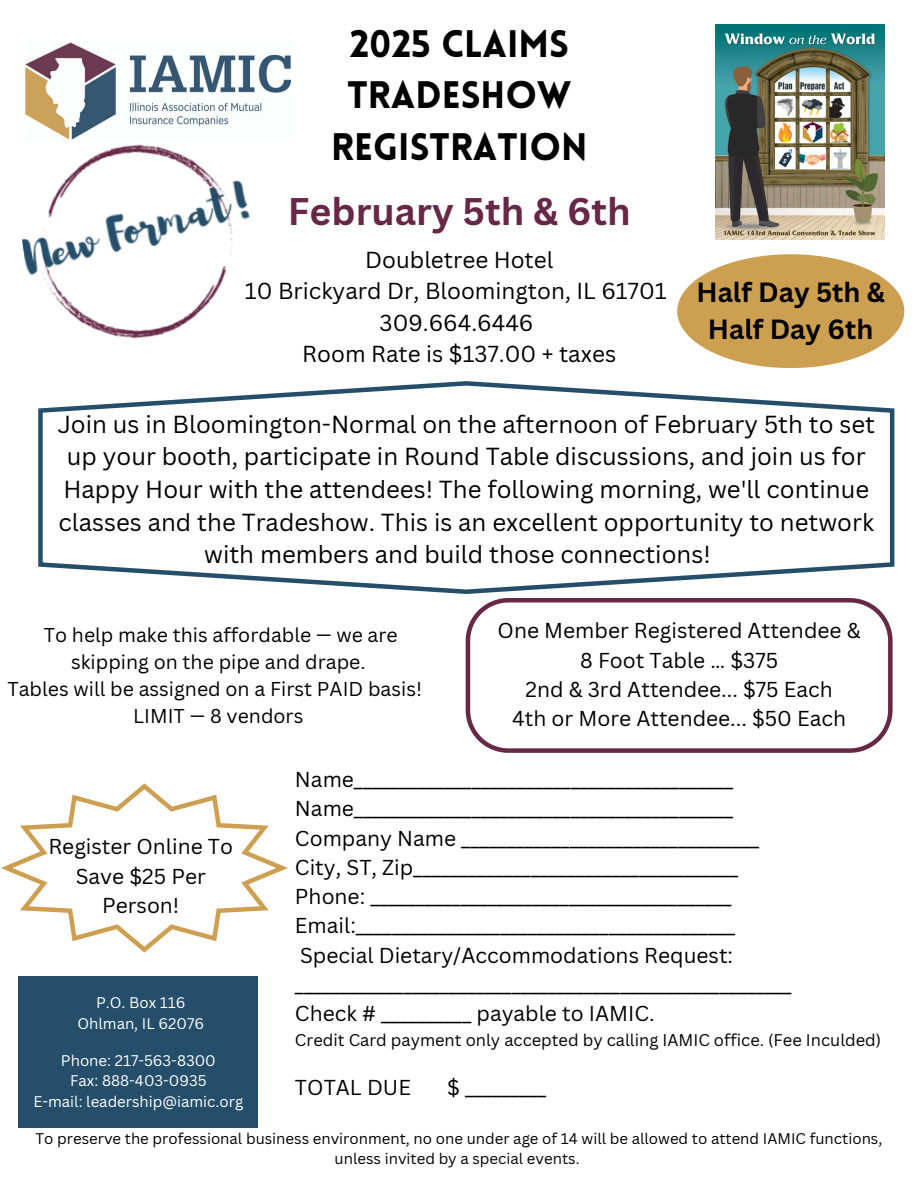
<style>
.page{position:relative;width:918px;height:1188px;background:#fff}
.page>*{position:absolute;margin:0;border:0;box-sizing:border-box;transform-origin:0 0}
.t1{font:900 37.5px/51.8px "Lovelo";color:#000;text-align:center}
.t2{font:700 37.5px "Canva Sans";color:#672746}
.t3{font:700 27px/37.2px "Canva Sans";color:#000;text-align:center}
.t4{font:24px "Canva Sans";color:#000}
.t5{font:22.5px/31.5px "Canva Sans";color:#000;text-align:center}
.t6{font:21px/29.2px "Canva Sans";color:#000;text-align:center}
.t7{font:19.5px "Canva Sans";color:#000}
.t8{font:16.5px "Canva Sans";color:#000}
.t9{font:15px/20.2px "Canva Sans";color:#000;text-align:center}
.t10{font:15px "Canva Sans";color:#fff}
</style>
<div class="page">
<img style="left:715px;top:25px;width:169px;height:215px">
<img style="left:22px;top:144px;width:228px;height:195px">
<img style="left:25px;top:42px;width:265px;height:98px">
<svg style="left:677px;top:254px;width:227px;height:114px"></svg>
<svg style="left:38px;top:381px;width:856px;height:213px"></svg>
<svg style="left:466px;top:598px;width:426px;height:155px"></svg>
<div style="left:19px;top:976px;width:239px;height:151px;background:#254e6a"></div>
<svg style="left:1px;top:783px;width:287px;height:169px"></svg>
<p class="t1" style="left:331px;top:21px;width:258px">2025 CLAIMS<br>TRADESHOW<br>REGISTRATION</p>
<h1 class="t2" style="left:288px;top:185px;width:344px">February 5th &amp; 6th</h1>
<h1 class="t5" style="left:245px;top:243px;width:424px">Doubletree Hotel<br>10 Brickyard Dr, Bloomington, IL 61701<br>309.664.6446<br>Room Rate is $137.00 + taxes</h1>
<p class="t3" style="left:696px;top:273px;width:190px">Half Day 5th &amp;<br>Half Day 6th</p>
<p class="t4" style="left:58px;top:407px;width:819px">Join us in Bloomington-Normal on the afternoon of February 5th to set</p>
<p class="t4" style="left:67px;top:440px;width:800px">up your booth, participate in Round Table discussions, and join us for</p>
<p class="t4" style="left:63px;top:472px;width:807px">Happy Hour with the attendees! The following morning, we'll continue</p>
<p class="t4" style="left:59px;top:505px;width:817px">classes and the Tradeshow. This is an excellent opportunity to network</p>
<p class="t4" style="left:204px;top:538px;width:508px">with members and build those connections!</p>
<p class="t7" style="left:44px;top:621px;width:356px">To help make this affordable — we are</p>
<p class="t7" style="left:71px;top:648px;width:296px">skipping on the pipe and drape.</p>
<p class="t7" style="left:7px;top:675px;width:416px">Tables will be assigned on a First PAID basis!</p>
<p class="t7" style="left:133px;top:702px;width:172px">LIMIT — 8 vendors</p>
<p class="t6" style="left:498px;top:616px;width:365px">One Member Registered Attendee &amp;<br>8 Foot Table … $375<br>2nd &amp; 3rd Attendee... $75 Each<br>4th or More Attendee... $50 Each</p>
<p class="t6" style="left:48px;top:832px;width:186px">Register Online To<br>Save $25 Per<br>Person!</p>
<h5 class="t10" style="left:96px;top:992px;width:91px">P.O. Box 116</h5>
<h5 class="t10" style="left:77px;top:1012px;width:128px">Ohlman, IL 62076</h5>
<h2 class="t10" style="left:61px;top:1050px;width:156px">Phone: 217-563-8300</h2>
<h3 class="t10" style="left:70px;top:1070px;width:138px">Fax: 888-403-0935</h3>
<h5 class="t10" style="left:33px;top:1090px;width:211px">E-mail: leadership@iamic.org</h5>
<h4 class="t6" style="left:295px;top:764px;width:498px;text-align:left">Name__________________________________________ Name__________________________________________ Company Name _________________________________ City, ST, Zip____________________________________ Phone: ________________________________________ Email:__________________________________________ Special Dietary/Accommodations Request: _______________________________________________________ Check # __________ payable to IAMIC.</h4>
<h4 class="t8" style="left:295px;top:1028px;width:588px">Credit Card payment only accepted by calling IAMIC office. (Fee Inculded)</h4>
<h5 class="t6" style="left:295px;top:1073px;width:118px">TOTAL DUE</h5>
<h5 class="t6" style="left:447px;top:1073px;width:101px">$ _________</h5>
<h3 class="t9" style="left:36px;top:1128px;width:848px">To preserve the professional business environment, no one under age of 14 will be allowed to attend IAMIC functions, unless invited by a special events.</h3>
</div>
